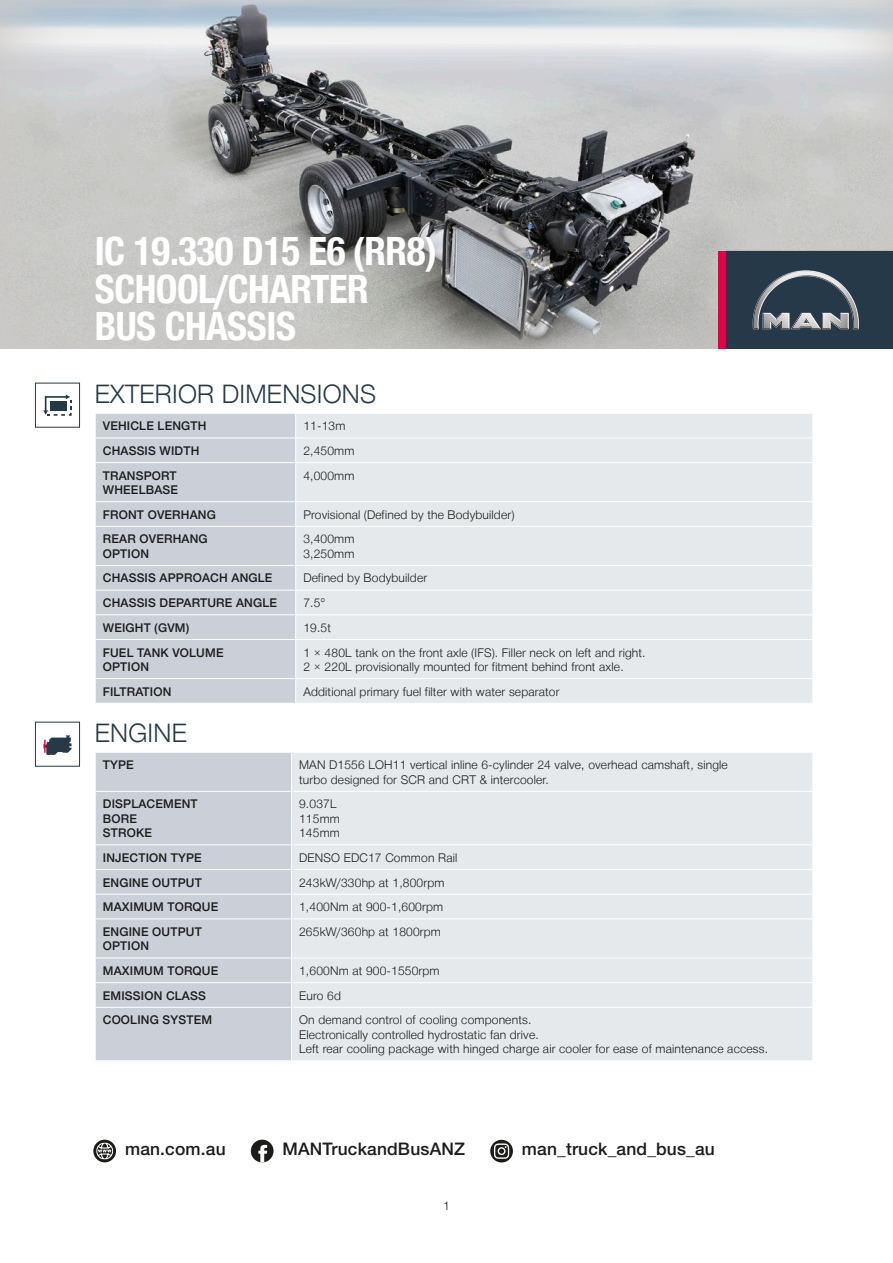
<style>
.page{position:relative;width:893px;height:1263px;background:#fff}
.page>*{position:absolute;margin:0;border:0;box-sizing:border-box;transform-origin:0 0}
.Main_heading{font:700 39px/37.5px "Man Global Condensed";letter-spacing:-.015em;color:#fff}
.Table_section_headin{font:300 25.5px "Man Global";letter-spacing:.01em;color:#263948}
.t1{font:500 17.4px "Helvetica Neue CE";letter-spacing:.01em;color:#1c1c1a}
.Table_text{font:300 12px/14.4px "Man Global";letter-spacing:.015em;color:#1c1c1a}
.Medium_text{font:500 12px/14.4px "Man Global";letter-spacing:.015em;color:#1c1c1a}
</style>
<div class="page">
<div style="left:96px;top:414px;width:199px;height:289px;background:#cbd0d8"></div>
<div style="left:296px;top:414px;width:516px;height:289px;background:#e6e9ec"></div>
<hr style="left:95px;top:639px;width:201px;height:1px;background:#fff">
<hr style="left:95px;top:678px;width:201px;height:1px;background:#fff">
<hr style="left:296px;top:639px;width:517px;height:1px;background:#fff">
<hr style="left:296px;top:678px;width:517px;height:1px;background:#fff">
<hr style="left:95px;top:438px;width:201px;height:1px;background:#fff">
<hr style="left:296px;top:438px;width:517px;height:1px;background:#fff">
<hr style="left:95px;top:462px;width:201px;height:1px;background:#fff">
<hr style="left:296px;top:462px;width:517px;height:1px;background:#fff">
<hr style="left:95px;top:501px;width:201px;height:1px;background:#fff">
<hr style="left:296px;top:501px;width:517px;height:1px;background:#fff">
<hr style="left:95px;top:526px;width:201px;height:1px;background:#fff">
<hr style="left:296px;top:526px;width:517px;height:1px;background:#fff">
<hr style="left:95px;top:565px;width:201px;height:1px;background:#fff">
<hr style="left:296px;top:565px;width:517px;height:1px;background:#fff">
<hr style="left:95px;top:590px;width:201px;height:1px;background:#fff">
<hr style="left:296px;top:590px;width:517px;height:1px;background:#fff">
<hr style="left:95px;top:614px;width:201px;height:1px;background:#fff">
<hr style="left:296px;top:614px;width:517px;height:1px;background:#fff">
<svg style="left:95px;top:414px;width:1px;height:48px"></svg>
<svg style="left:95px;top:502px;width:1px;height:24px"></svg>
<svg style="left:95px;top:566px;width:1px;height:73px"></svg>
<svg style="left:95px;top:679px;width:1px;height:24px"></svg>
<div style="left:96px;top:753px;width:195px;height:307px;background:#cbd0d8"></div>
<div style="left:292px;top:753px;width:520px;height:307px;background:#e6e9ec"></div>
<hr style="left:95px;top:791px;width:196px;height:1px;background:#fff">
<hr style="left:291px;top:791px;width:522px;height:1px;background:#fff">
<hr style="left:95px;top:844px;width:196px;height:1px;background:#fff">
<hr style="left:291px;top:844px;width:522px;height:1px;background:#fff">
<hr style="left:95px;top:869px;width:196px;height:1px;background:#fff">
<hr style="left:291px;top:869px;width:522px;height:1px;background:#fff">
<hr style="left:95px;top:894px;width:196px;height:1px;background:#fff">
<hr style="left:291px;top:894px;width:522px;height:1px;background:#fff">
<hr style="left:95px;top:918px;width:196px;height:1px;background:#fff">
<hr style="left:291px;top:918px;width:522px;height:1px;background:#fff">
<hr style="left:95px;top:957px;width:196px;height:1px;background:#fff">
<hr style="left:291px;top:957px;width:522px;height:1px;background:#fff">
<hr style="left:95px;top:982px;width:196px;height:1px;background:#fff">
<hr style="left:291px;top:982px;width:522px;height:1px;background:#fff">
<hr style="left:291px;top:1007px;width:522px;height:1px;background:#fff">
<svg style="left:95px;top:845px;width:1px;height:73px"></svg>
<svg style="left:95px;top:958px;width:1px;height:49px"></svg>
<hr style="left:95px;top:1007px;width:196px;height:1px;background:#fff">
<svg style="left:43px;top:395px;width:29px;height:21px"></svg>
<div style="left:35px;top:383px;width:45px;height:45px;border:1px solid #263948"></div>
<svg style="left:43px;top:735px;width:29px;height:20px"></svg>
<div style="left:35px;top:722px;width:45px;height:45px;border:1px solid #263948"></div>
<img style="left:0;top:0;width:893px;height:349px">
<div style="left:719px;top:251px;width:7px;height:98px;background:#e40045"></div>
<svg style="left:726px;top:251px;width:167px;height:98px;background:#384956"></svg>
<div style="left:93px;top:1140px;width:23px;height:22px;background:#1c1c1a;border-radius:50%"></div>
<svg style="left:96px;top:1142px;width:17px;height:17px"></svg>
<div style="left:251px;top:1140px;width:23px;height:22px;background:#1c1c1a;border-radius:50%"></div>
<svg style="left:258px;top:1145px;width:9px;height:17px"></svg>
<svg style="left:490px;top:1140px;width:23px;height:22px"></svg>
<svg style="left:494px;top:1143px;width:15px;height:16px"></svg>
<p class="Main_heading" style="left:95px;top:233px;width:343px">IC 19.330 D15 E6 (RR8)<br>SCHOOL/CHARTER<br>BUS CHASSIS</p>
<p class="Table_section_headin" style="left:95px;top:379px;width:283px">EXTERIOR DIMENSIONS</p>
<p class="Medium_text" style="left:103px;top:419px;width:105px">VEHICLE LENGTH</p>
<p class="Table_text" style="left:303px;top:419px;width:44px">11-13m</p>
<p class="Medium_text" style="left:103px;top:444px;width:98px">CHASSIS WIDTH</p>
<p class="Table_text" style="left:303px;top:444px;width:53px">2,450mm</p>
<p class="Medium_text" style="left:103px;top:468px;width:75px">TRANSPORT</p>
<p class="Medium_text" style="left:103px;top:483px;width:77px">WHEELBASE</p>
<p class="Table_text" style="left:303px;top:468px;width:53px">4,000mm</p>
<p class="Medium_text" style="left:103px;top:507px;width:115px">FRONT OVERHANG</p>
<p class="Table_text" style="left:303px;top:507px;width:212px">Provisional (Defined by the Bodybuilder)</p>
<p class="Medium_text" style="left:103px;top:532px;width:106px">REAR OVERHANG<br>OPTION</p>
<p class="Table_text" style="left:303px;top:532px;width:53px">3,400mm</p>
<p class="Table_text" style="left:303px;top:546px;width:53px">3,250mm</p>
<p class="Medium_text" style="left:103px;top:571px;width:171px">CHASSIS APPROACH ANGLE</p>
<p class="Table_text" style="left:303px;top:571px;width:125px">Defined by Bodybuilder</p>
<p class="Medium_text" style="left:103px;top:596px;width:176px">CHASSIS DEPARTURE ANGLE</p>
<p class="Table_text" style="left:303px;top:596px;width:24px">7.5°</p>
<p class="Medium_text" style="left:103px;top:620px;width:88px">WEIGHT (GVM)</p>
<p class="Table_text" style="left:303px;top:620px;width:29px">19.5t</p>
<p class="Medium_text" style="left:103px;top:645px;width:122px">FUEL TANK VOLUME</p>
<p class="Medium_text" style="left:103px;top:660px;width:48px">OPTION</p>
<p class="Table_text" style="left:303px;top:645px;width:344px">1 × 480L tank on the front axle (IFS). Filler neck on left and right.</p>
<p class="Table_text" style="left:303px;top:660px;width:322px">2 × 220L provisionally mounted for fitment behind front axle.</p>
<p class="Medium_text" style="left:103px;top:684px;width:70px">FILTRATION</p>
<p class="Table_text" style="left:303px;top:684px;width:258px">Additional primary fuel filter with water separator</p>
<p class="Table_section_headin" style="left:95px;top:718px;width:93px">ENGINE</p>
<p class="Medium_text" style="left:103px;top:758px;width:32px">TYPE</p>
<p class="Table_text" style="left:299px;top:758px;width:430px">MAN D1556 LOH11 vertical inline 6-cylinder 24 valve, overhead camshaft, single turbo designed for SCR and CRT &amp; intercooler.</p>
<p class="Medium_text" style="left:103px;top:797px;width:96px">DISPLACEMENT</p>
<p class="Medium_text" style="left:103px;top:811px;width:36px">BORE</p>
<p class="Medium_text" style="left:103px;top:826px;width:51px">STROKE</p>
<p class="Table_text" style="left:299px;top:797px;width:39px">9.037L</p>
<p class="Table_text" style="left:299px;top:811px;width:42px">115mm</p>
<p class="Table_text" style="left:299px;top:826px;width:42px">145mm</p>
<p class="Medium_text" style="left:103px;top:850px;width:101px">INJECTION TYPE</p>
<p class="Table_text" style="left:299px;top:850px;width:160px">DENSO EDC17 Common Rail</p>
<p class="Medium_text" style="left:103px;top:875px;width:101px">ENGINE OUTPUT</p>
<p class="Table_text" style="left:299px;top:875px;width:147px">243kW/330hp at 1,800rpm</p>
<p class="Medium_text" style="left:103px;top:900px;width:117px">MAXIMUM TORQUE</p>
<p class="Table_text" style="left:299px;top:900px;width:146px">1,400Nm at 900-1,600rpm</p>
<p class="Medium_text" style="left:103px;top:924px;width:101px">ENGINE OUTPUT</p>
<p class="Medium_text" style="left:103px;top:939px;width:48px">OPTION</p>
<p class="Table_text" style="left:299px;top:924px;width:143px">265kW/360hp at 1800rpm</p>
<p class="Medium_text" style="left:103px;top:964px;width:117px">MAXIMUM TORQUE</p>
<p class="Table_text" style="left:299px;top:964px;width:142px">1,600Nm at 900-1550rpm</p>
<p class="Medium_text" style="left:103px;top:988px;width:105px">EMISSION CLASS</p>
<p class="Table_text" style="left:299px;top:988px;width:43px">Euro 6d</p>
<p class="Medium_text" style="left:103px;top:1013px;width:111px">COOLING SYSTEM</p>
<p class="Table_text" style="left:299px;top:1013px;width:234px">On demand control of cooling components.</p>
<p class="Table_text" style="left:299px;top:1027px;width:241px">Electronically controlled hydrostatic fan drive.</p>
<p class="Table_text" style="left:299px;top:1042px;width:471px">Left rear cooling package with hinged charge air cooler for ease of maintenance access.</p>
<p class="t1" style="left:125px;top:1138px;width:102px">man.com.au</p>
<p class="t1" style="left:283px;top:1138px;width:184px">MANTruckandBusANZ</p>
<p class="t1" style="left:522px;top:1138px;width:194px">man_truck_and_bus_au</p>
<p class="Table_text" style="left:443px;top:1198px;width:8px">1</p>
</div>
